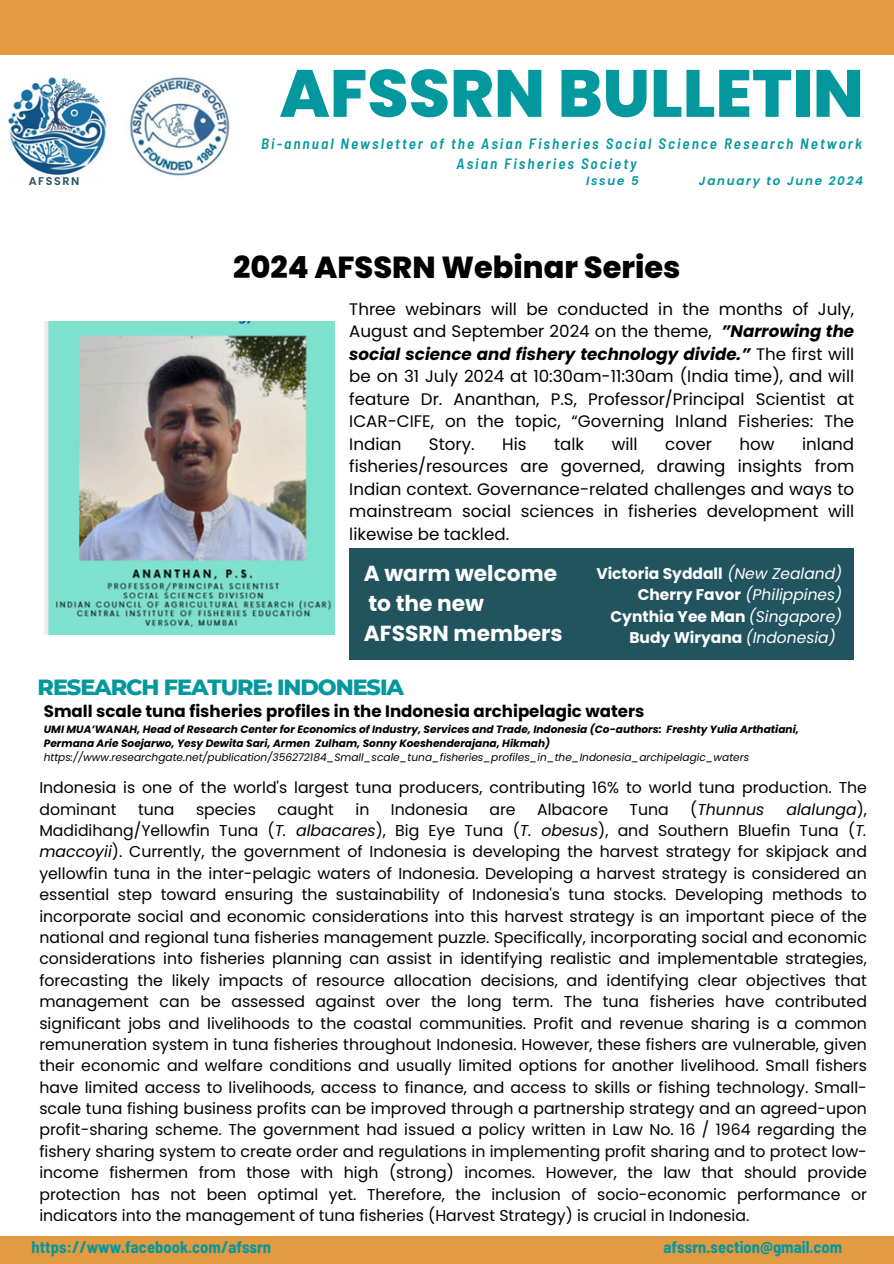
<style>
.page{position:relative;width:894px;height:1264px;background:#fff}
.page>*{position:absolute;margin:0;border:0;box-sizing:border-box;transform-origin:0 0}
.t1{font:800 66.6px "Poppins";color:#03989e}
.t2{font:800 30.45px "Poppins";color:#000}
.t3{font:800 22.35px "Montserrat";letter-spacing:-.05em;color:#03989e}
.t4{font:700 21.75px/30.3px "Poppins";color:#fff}
.t5{font:16.65px/22.5px "Poppins";color:#000;text-align:justify}
.t6{font:700 16.65px "Poppins";color:#000}
.t7{font:700 semi-condensed 16.5px "Barlow";color:#03989e}
.t8{font:15.75px/21.5px "Poppins";color:#000}
.t9{font:italic 15.75px "Poppins";color:#000}
.t10{font:700 15.45px "Poppins";color:#fff}
.t11{font:italic 15.45px "Poppins";color:#fff}
.t12{font:italic 600 semi-condensed 15px "Barlow";letter-spacing:.14em;color:#03989e}
.t13{font:italic 600 12px "Poppins";letter-spacing:.14em;color:#03989e}
.t14{font:600 11.1px "Poppins";letter-spacing:.14em;color:#225460}
.t15{font:italic 700 10.5px/14.1px "Poppins";color:#000}
.s1{font-weight:700;font-style:italic}
.s2{font-weight:400;font-style:italic}
.s3{font-weight:700;font-style:normal}
.s4{font-weight:400}
.s5{font-style:italic}
.s6{font-style:normal}
</style>
<div class="page">
<div style="left:0;top:0;width:893px;height:55px;background:#e49a40"></div>
<img style="left:9px;top:77px;width:98px;height:98px">
<img style="left:129px;top:77px;width:101px;height:99px">
<div style="left:0;top:1235px;width:893px;height:28px;background:#e49a40"></div>
<div style="left:349px;top:548px;width:505px;height:111px;background:#225460"></div>
<img style="left:44px;top:321px;width:290px;height:313px">
<h4 class="t1" style="left:279px;top:47px;width:585px">AFSSRN BULLETIN</h4>
<h5 class="t14" style="left:29px;top:174px;width:52px">AFSSRN</h5>
<p class="t12" style="left:261px;top:133px;width:602px">Bi-annual Newsletter of the Asian Fisheries Social Science Research Network</p>
<h6 class="t12" style="left:456px;top:154px;width:181px">Asian Fisheries Society</h6>
<h6 class="t13" style="left:586px;top:172px;width:54px">Issue 5</h6>
<h6 class="t13" style="left:698px;top:172px;width:166px">January to June 2024</h6>
<h3 class="t2" style="left:233px;top:246px;width:449px">2024 AFSSRN Webinar Series</h3>
<p class="t5" style="left:349px;top:297px;width:506px">Three webinars will be conducted in the months of July, August and September 2024 on the theme, <span class="s1">”Narrowing the social science and fishery technology divide.”</span> The first will be on 31 July 2024 at 10:30am-11:30am (India time), and will feature Dr. Ananthan, P.S, Professor/Principal Scientist at ICAR-CIFE, on the topic, “Governing Inland Fisheries: The Indian</p>
<p class="t5" style="left:349px;top:432px;width:506px;text-indent:452px">inland fisheries/resources are governed, drawing insights from Indian context. Governance-related challenges and ways to mainstream social sciences in fisheries development will</p>
<h6 class="t5" style="left:349px;top:522px;width:161px">likewise be tackled.</h6>
<p class="t5" style="left:429px;top:432px;width:47px">Story.</p>
<p class="t5" style="left:502px;top:432px;width:26px">His</p>
<p class="t5" style="left:554px;top:432px;width:32px">talk</p>
<p class="t5" style="left:611px;top:432px;width:27px">will</p>
<p class="t5" style="left:665px;top:432px;width:48px">cover</p>
<p class="t5" style="left:739px;top:432px;width:37px">how</p>
<h5 class="t4" style="left:363px;top:558px;width:200px">A warm welcome to the new<br>AFSSRN members</h5>
<p class="t10" style="left:596px;top:562px;width:247px">Victoria Syddall <span class="s2">(New Zealand)</span></p>
<p class="t11" style="left:637px;top:584px;width:206px"><span class="s3">Cherry Favor</span> (Philippines)</p>
<p class="t10" style="left:610px;top:605px;width:233px">Cynthia Yee Man <span class="s2">(Singapore)</span></p>
<p class="t10" style="left:629px;top:627px;width:208px">Budy Wiryana <span class="s2">(Indonesia)</span></p>
<p class="t3" style="left:38px;top:673px;width:368px">RESEARCH FEATURE: INDONESIA</p>
<p class="t6" style="left:44px;top:699px;width:602px">Small scale tuna fisheries profiles in the Indonesia archipelagic waters</p>
<p class="t15" style="left:44px;top:722px;width:756px">UMI MUA’WANAH, Head of Research Center for Economics of Industry, Services and Trade, Indonesia (Co-authors: Freshty Yulia Arthatiani,<br>Permana Arie Soejarwo, Yesy Dewita Sari, Armen Zulham, Sonny Koeshenderajana, Hikmah) <span class="s4">https://www.researchgate.net/publication/356272184_Small_scale_tuna_fisheries_profiles_in_the_Indonesia_archipelagic_waters</span></p>
<p class="t8" style="left:39px;top:777px;width:828px">Indonesia is one of the world's largest tuna producers, contributing 16% to world tuna production. The dominant</p>
<p class="t8" style="left:39px;top:798px;width:828px;text-align:justify;text-indent:746px"><span class="s5">alalunga</span>), Madidihang/Yellowfin Tuna (<span class="s5">T. albacares</span>), Big Eye Tuna (<span class="s5">T. obesus</span>), and Southern Bluefin Tuna (<span class="s5">T. maccoyii</span>). Currently, the government of Indonesia is developing the harvest strategy for skipjack and yellowfin tuna in the inter-pelagic waters of Indonesia. Developing a harvest strategy is considered an essential step toward ensuring the sustainability of Indonesia's tuna stocks. Developing methods to incorporate social and economic considerations into this harvest strategy is an important piece of the national and regional tuna fisheries management puzzle. Specifically, incorporating social and economic considerations into fisheries planning can assist in identifying realistic and implementable strategies, forecasting the likely impacts of resource allocation decisions, and identifying clear objectives that management can be assessed against over the long term. The tuna fisheries have contributed significant jobs and livelihoods to the coastal communities. Profit and revenue sharing is a common remuneration system in tuna fisheries throughout Indonesia. However, these fishers are vulnerable, given their economic and welfare conditions and usually limited options for another livelihood. Small fishers have limited access to livelihoods, access to finance, and access to skills or fishing technology. Small&shy;scale tuna fishing business profits can be improved through a partnership strategy and an agreed-upon profit-sharing scheme. The government had issued a policy written in Law No. 16 / 1964 regarding the fishery sharing system to create order and regulations in implementing profit sharing and to protect low&shy;income fishermen from those with high (strong) incomes. However, the law that should provide protection has not been optimal yet. Therefore, the inclusion of socio-economic performance or indicators into the management of tuna fisheries (Harvest Strategy) is crucial in Indonesia.</p>
<h2 class="t7" style="left:663px;top:1236px;width:180px">afssrn.section@gmail.com</h2>
<p class="t8" style="left:138px;top:798px;width:38px">tuna</p>
<p class="t8" style="left:196px;top:798px;width:61px">species</p>
<p class="t8" style="left:277px;top:798px;width:58px">caught</p>
<p class="t8" style="left:355px;top:798px;width:15px">in</p>
<p class="t8" style="left:391px;top:798px;width:79px">Indonesia</p>
<p class="t8" style="left:489px;top:798px;width:28px">are</p>
<p class="t8" style="left:537px;top:798px;width:72px">Albacore</p>
<p class="t8" style="left:629px;top:798px;width:41px">Tuna</p>
<p class="t9" style="left:690px;top:798px;width:76px"><span class="s6">(</span>Thunnus</p>
<p class="t7" style="left:32px;top:1236px;width:241px">https://www.facebook.com/afssrn</p>
</div>
